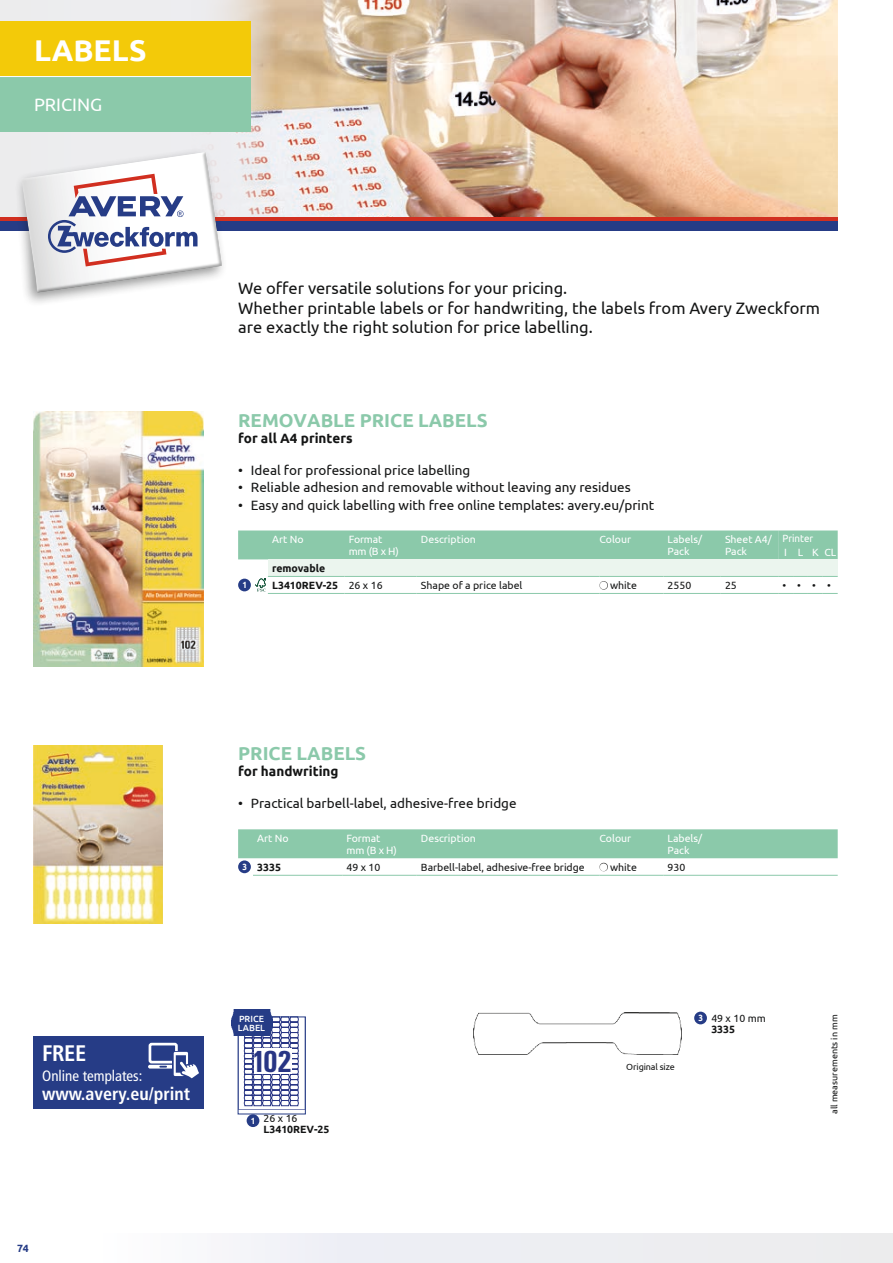
<style>
.page{position:relative;width:893px;height:1263px;background:#fff}
.page>*{position:absolute;margin:0;border:0;box-sizing:border-box;transform-origin:0 0}
.t1{font:700 30px "Ubuntu";color:#fff}
.t2{font:700 30px "Univers Condensed BQ";color:#283584}
.t3{font:700 condensed 22.5px "Frutiger";color:#fff}
.t4{font:700 18.75px "Ubuntu";color:#8bc9aa}
.t5{font:700 condensed 18px "Frutiger";color:#fff}
.t6{font:18px "Ubuntu";color:#fff}
.t7{font:16.5px/19.5px "Ubuntu";color:#141515}
.t8{font:condensed 15px "Frutiger";color:#fff}
.t9{font:13.5px "Ubuntu";color:#141515}
.t10{font:700 13.5px "Ubuntu";color:#141515}
.t11{font:10.5px/12px "Ubuntu";color:#fff}
.t12{font:10.5px "Ubuntu";color:#141515}
.t13{font:700 10.5px "Ubuntu";color:#141515}
.t14{font:10.5px/13.5px "Ubuntu";color:#fff;scale:.93 1}
.t15{font:700 10.5px "Ubuntu";color:#263c86}
.t16{font:9px "Ubuntu";color:#141515}
.t17{font:500 9px/9px "Ubuntu";color:#fff}
.t18{font:700 9px "Ubuntu";color:#fff;scale:.9 1}
.s1{font-weight:400}
.s2{color:#4e4e4d}
.s3{font-size:9px;color:#fff}
</style>
<div class="page">
<div style="left:0;top:0;width:838px;height:223px;background:#ededef"></div>
<img style="left:223px;top:0;width:615px;height:217px">
<img style="left:34px;top:412px;width:170px;height:255px">
<img style="left:34px;top:746px;width:129px;height:178px">
<div style="left:238px;top:530px;width:600px;height:29px;background:#8bc9aa"></div>
<div style="left:268px;top:559px;width:570px;height:17px;background:#ebf5ee"></div>
<div style="left:238px;top:579px;width:13px;height:12px;background:#263c86;border-radius:50%"></div>
<svg style="left:255px;top:576px;width:583px;height:18px"></svg>
<div style="left:238px;top:829px;width:600px;height:29px;background:#8bc9aa"></div>
<hr style="left:253px;top:875px;width:89px;height:1px;background:#8bc9aa">
<hr style="left:342px;top:875px;width:75px;height:1px;background:#8bc9aa">
<hr style="left:417px;top:875px;width:183px;height:1px;background:#8bc9aa">
<hr style="left:600px;top:875px;width:63px;height:1px;background:#8bc9aa">
<hr style="left:663px;top:875px;width:175px;height:1px;background:#8bc9aa">
<div style="left:238px;top:860px;width:13px;height:13px;background:#263c86;border-radius:50%"></div>
<img style="left:473px;top:1012px;width:209px;height:42px">
<div style="left:247px;top:1114px;width:12px;height:13px;background:#263c86;border-radius:50%"></div>
<div style="left:694px;top:1012px;width:13px;height:12px;background:#263c86;border-radius:50%"></div>
<div style="left:34px;top:1036px;width:170px;height:73px;background:#263c86"></div>
<hr style="left:148px;top:1065px;width:30px;height:3px;background:#fff;border-radius:2px">
<div style="left:149px;top:1043px;width:29px;height:20px;border:3px solid #fff;border-radius:2px"></div>
<svg style="left:172px;top:1050px;width:15px;height:20px"></svg>
<svg style="left:174px;top:1052px;width:25px;height:26px"></svg>
<svg style="left:240px;top:1018px;width:64px;height:92px"></svg>
<div style="left:254px;top:1048px;width:37px;height:25px;background:#fff"></div>
<div style="left:238px;top:1016px;width:68px;height:98px;border:1px solid #263c86"></div>
<img style="left:232px;top:1010px;width:40px;height:25px">
<div style="left:0;top:1233px;width:893px;height:30px;background:linear-gradient(to right,#fbfcff,#e7e8eb)"></div>
<div style="left:0;top:217px;width:838px;height:5px;background:#d12f20"></div>
<div style="left:0;top:222px;width:838px;height:9px;background:#263c86"></div>
<div style="left:14px;top:146px;width:214px;height:161px;background:#141515;opacity:.45"></div>
<svg style="left:16px;top:147px;width:210px;height:148px"></svg>
<div style="left:0;top:21px;width:251px;height:56px;background:#f3ca09"></div>
<div style="left:0;top:77px;width:251px;height:55px;background:#8bc9aa"></div>
<hr style="left:0;top:76px;width:251px;height:1px;background:#fff">
<h1 class="t1" style="left:34px;top:32px;width:114px">LABELS</h1>
<h3 class="t6" style="left:34px;top:94px;width:70px">PRICING</h3>
<p class="t7" style="left:238px;top:278px;width:583px">We offer versatile solutions for your pricing.<br>Whether printable labels or for handwriting, the labels from Avery Zweckform are exactly the right solution for price labelling.</p>
<h3 class="t4" style="left:238px;top:409px;width:251px">REMOVABLE PRICE LABELS</h3>
<p class="t10" style="left:238px;top:430px;width:116px">for all A4 printers</p>
<p class="t9" style="left:238px;top:462px;width:234px">• Ideal for professional price labelling</p>
<p class="t9" style="left:238px;top:479px;width:394px">• Reliable adhesion and removable without leaving any residues</p>
<p class="t9" style="left:238px;top:496px;width:418px">• Easy and quick labelling with free online templates: avery.eu/print</p>
<p class="t11" style="left:272px;top:533px;width:33px">Art No</p>
<p class="t11" style="left:349px;top:533px;width:52px">Format mm (B x H)</p>
<p class="t11" style="left:421px;top:533px;width:56px">Description</p>
<p class="t11" style="left:600px;top:533px;width:33px">Colour</p>
<p class="t11" style="left:668px;top:533px;width:36px">Labels/<br>Pack</p>
<p class="t11" style="left:725px;top:533px;width:48px">Sheet A4/<br>Pack</p>
<p class="t14" style="left:782px;top:531px;width:59px">Printer<br>I L KCL</p>
<p class="t13" style="left:272px;top:562px;width:55px">removable</p>
<p class="t18" style="left:242px;top:580px;width:7px">1</p>
<p class="t13" style="left:272px;top:579px;width:112px">L3410REV-25 <span class="s1">26 x 16</span></p>
<p class="t12" style="left:421px;top:579px;width:103px">Shape of a price label</p>
<p class="t12" style="left:600px;top:579px;width:39px"><span class="s2">●</span> white</p>
<p class="t12" style="left:668px;top:579px;width:25px">2550</p>
<p class="t12" style="left:725px;top:579px;width:13px">25</p>
<p class="t12" style="left:782px;top:579px;width:50px">••••</p>
<h3 class="t4" style="left:238px;top:742px;width:130px">PRICE LABELS</h3>
<p class="t10" style="left:238px;top:763px;width:102px">for handwriting</p>
<p class="t9" style="left:238px;top:795px;width:280px">• Practical barbell-label, adhesive-free bridge</p>
<p class="t11" style="left:257px;top:832px;width:33px">Art No</p>
<p class="t11" style="left:347px;top:832px;width:52px">Format mm (B x H)</p>
<p class="t11" style="left:421px;top:832px;width:56px">Description</p>
<p class="t11" style="left:600px;top:832px;width:33px">Colour</p>
<p class="t11" style="left:668px;top:832px;width:36px">Labels/<br>Pack</p>
<p class="t13" style="left:242px;top:860px;width:40px"><span class="s3">3</span> 3335</p>
<p class="t12" style="left:347px;top:860px;width:35px">49 x 10</p>
<p class="t12" style="left:421px;top:860px;width:165px">Barbell-label, adhesive-free bridge</p>
<p class="t12" style="left:600px;top:860px;width:39px"><span class="s2">●</span> white</p>
<p class="t12" style="left:668px;top:860px;width:19px">930</p>
<h2 class="t3" style="left:42px;top:1040px;width:46px">FREE</h2>
<p class="t8" style="left:42px;top:1067px;width:102px">Online templates:</p>
<h3 class="t5" style="left:42px;top:1083px;width:149px">www.avery.eu/print</h3>
<p class="t15" style="left:17px;top:1242px;width:13px">74</p>
<p class="t12" style="left:711px;top:1012px;width:56px">49 x 10 mm</p>
<p class="t13" style="left:711px;top:1023px;width:25px">3335</p>
<p class="t18" style="left:698px;top:1013px;width:7px">3</p>
<p class="t17" style="left:238px;top:1013px;width:29px">PRICE<br>LABEL</p>
<p class="t16" style="left:829px;top:1114px;width:101px;rotate:-90deg">all measurements in mm</p>
<h1 class="t2" style="left:252px;top:1044px;width:42px">102</h1>
<p class="t16" style="left:626px;top:1061px;width:50px">Original size</p>
<p class="t12" style="left:264px;top:1112px;width:35px">26 x 16</p>
<p class="t13" style="left:264px;top:1123px;width:67px">L3410REV-25</p>
<p class="t18" style="left:251px;top:1115px;width:7px">1</p>
</div>
